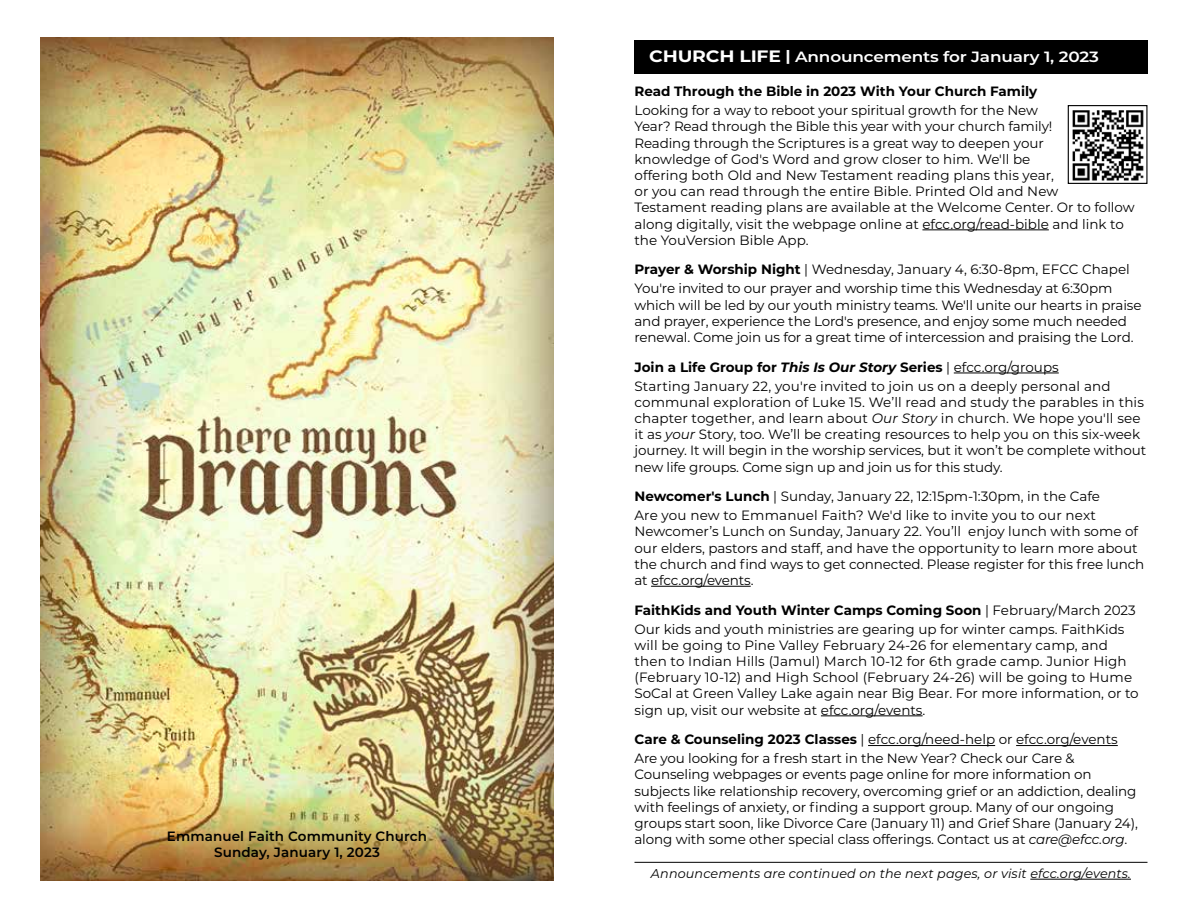
<style>
.page{position:relative;width:1188px;height:918px;background:#fff}
.page>*{position:absolute;margin:0;border:0;box-sizing:border-box;transform-origin:0 0}
.t1{font:600 14.85px "Montserrat";letter-spacing:-.01em;color:#fff;scale:1.14 1}
.t2{font:13.5px/16.2px "Montserrat";letter-spacing:-.01em;color:#000}
.t3{font:13.5px/16.2px "Montserrat";letter-spacing:.01em;color:#000}
.t4{font:600 13.5px/16.2px "Montserrat";letter-spacing:.01em;color:#000;text-align:center}
.t5{font:700 13.5px "Montserrat";color:#000}
.t6{font:italic 12.75px "Montserrat";letter-spacing:.01em;color:#000}
.s1{font-weight:700;font-size:16.5px}
.s2{font-weight:700}
.s3{font-weight:700;font-style:italic}
.s4{font-style:italic}
</style>
<div class="page">
<hr style="left:634px;top:862px;width:514px;height:1px;background:#000">
<hr style="left:922px;top:230px;width:127px;height:1px;background:#000">
<hr style="left:954px;top:373px;width:105px;height:1px;background:#000">
<hr style="left:651px;top:586px;width:100px;height:1px;background:#000">
<hr style="left:821px;top:716px;width:102px;height:1px;background:#000">
<hr style="left:868px;top:745px;width:127px;height:1px;background:#000">
<hr style="left:1016px;top:745px;width:102px;height:1px;background:#000">
<div style="left:634px;top:41px;width:514px;height:33px;background:#000"></div>
<hr style="left:1030px;top:879px;width:101px;height:1px;background:#000">
<img style="left:1072px;top:110px;width:72px;height:71px">
<div style="left:1068px;top:105px;width:80px;height:79px;border:1px solid #000"></div>
<img style="left:40px;top:38px;width:514px;height:843px">
<p class="t4" style="left:167px;top:828px;width:262px">Emmanuel Faith Community Church<br>Sunday, January 1, 2023</p>
<p class="t1" style="left:649px;top:46px;width:396px"><span class="s1">CHURCH LIFE</span> <span class="s2">|</span> Announcements for January 1, 2023</p>
<p class="t5" style="left:634px;top:82px;width:404px">Read Through the Bible in 2023 With Your Church Family</p>
<p class="t2" style="left:634px;top:102px;width:502px">Looking for a way to reboot your spiritual growth for the New<br>Year? Read through the Bible this year with your church family!<br>Reading through the Scriptures is a great way to deepen your<br>knowledge of God's Word and grow closer to him. We'll be<br>offering both Old and New Testament reading plans this year,<br>or you can read through the entire Bible. Printed Old and New<br>Testament reading plans are available at the Welcome Center. Or to follow along digitally, visit the webpage online at efcc.org/read-bible and link to the YouVersion Bible App.</p>
<p class="t2" style="left:634px;top:260px;width:497px;line-height:18.9px"><span class="s2">Prayer &amp; Worship Night</span> | Wednesday, January 4, 6:30-8pm, EFCC Chapel<br>You're invited to our prayer and worship time this Wednesday at 6:30pm</p>
<p class="t2" style="left:634px;top:296px;width:509px">which will be led by our youth ministry teams. We'll unite our hearts in praise and prayer, experience the Lord's presence, and enjoy some much needed renewal. Come join us for a great time of intercession and praising the Lord.</p>
<p class="t3" style="left:634px;top:357px;width:478px;line-height:18.9px"><span class="s2">Join a Life Group for</span> <span class="s3">This Is Our Story</span> <span class="s2">Series</span> | efcc.org/groups<br>Starting January 22, you're invited to join us on a deeply personal and</p>
<p class="t2" style="left:634px;top:393px;width:513px">communal exploration of Luke 15. We’ll read and study the parables in this chapter together, and learn about <span class="s4">Our Story</span> in church. We hope you'll see it as <span class="s4">your</span> Story, too. We’ll be creating resources to help you on this six-week journey. It will begin in the worship services, but it won’t be complete without new life groups. Come sign up and join us for this study.</p>
<p class="t2" style="left:634px;top:486px;width:467px;line-height:18.9px"><span class="s2">Newcomer's Lunch</span> | Sunday, January 22, 12:15pm-1:30pm, in the Cafe<br>Are you new to Emmanuel Faith? We'd like to invite you to our next</p>
<p class="t2" style="left:634px;top:523px;width:511px">Newcomer’s Lunch on Sunday, January 22. You’ll enjoy lunch with some of our elders, pastors and staff, and have the opportunity to learn more about the church and find ways to get connected. Please register for this free lunch at efcc.org/events.</p>
<p class="t2" style="left:634px;top:600px;width:503px;line-height:18.9px"><span class="s2">FaithKids and Youth Winter Camps Coming Soon</span> | February/March 2023<br>Our kids and youth ministries are gearing up for winter camps. FaithKids</p>
<p class="t3" style="left:634px;top:636px;width:506px">will be going to Pine Valley February 24-26 for elementary camp, and then to Indian Hills (Jamul) March 10-12 for 6th grade camp. Junior High (February 10-12) and High School (February 24-26) will be going to Hume SoCal at Green Valley Lake again near Big Bear. For more information, or to sign up, visit our website at efcc.org/events.</p>
<p class="t2" style="left:634px;top:729px;width:485px;line-height:18.9px"><span class="s2">Care &amp; Counseling 2023 Classes</span> | efcc.org/need-help or efcc.org/events<br>Are you looking for a fresh start in the New Year? Check our Care &amp;</p>
<p class="t2" style="left:634px;top:766px;width:505px">Counseling webpages or events page online for more information on subjects like relationship recovery, overcoming grief or an addiction, dealing with feelings of anxiety, or finding a support group. Many of our ongoing groups start soon, like Divorce Care (January 11) and Grief Share (January 24), along with some other special class offerings. Contact us at <span class="s4">care@efcc.org</span>.</p>
<p class="t6" style="left:651px;top:865px;width:482px">Announcements are continued on the next pages, or visit efcc.org/events.</p>
</div>
